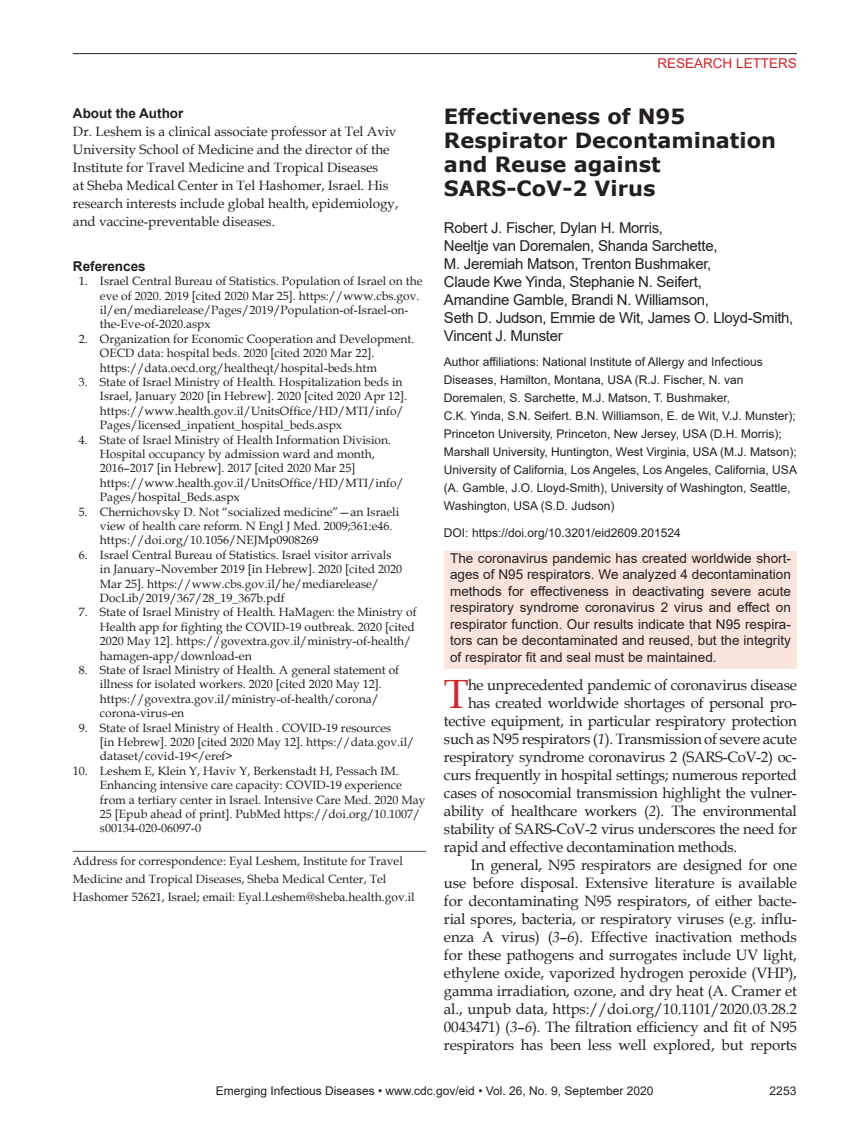
<style>
.page{position:relative;width:851px;height:1134px;background:#fff}
.page>*{position:absolute;margin:0;border:0;box-sizing:border-box;transform-origin:0 0}
.Drop_Cap{font:40.8px "Book Antiqua";color:#d1232a}
.Article_Title{font:700 21px/24px "Verdana";color:#231f20}
.Body_Text{font:15px/18px "Book Antiqua";letter-spacing:-.01em;color:#231f20;text-align:justify}
.Drop_Cap-2{font:15px "Book Antiqua";letter-spacing:-.02em;color:#231f20}
.Authors{font:15px/18px "Arial";letter-spacing:-.02em;color:#231f20}
.Abstract{font:13.5px/16.5px "Arial";color:#231f20;text-align:justify}
.Bio{font:13.5px/18px "Book Antiqua";color:#231f20}
.t1{font:13.5px "Arial";color:#d1232a}
.Acknowledgment_Head{font:700 13.5px "Arial";color:#231f20}
.Ref_Title{font:700 13.5px "Arial";color:#231f20}
.References{font:12px/14.4px "Book Antiqua";color:#231f20}
.Affiliations{font:12px/18px "Arial";color:#231f20}
.Correspondence{font:12px/18px "Book Antiqua";color:#231f20}
.DOI{font:12px "Arial";color:#231f20}
.s1{font-style:italic}
</style>
<div class="page">
<hr style="left:73px;top:53px;width:723px;height:1px;background:#231f20">
<hr style="left:73px;top:851px;width:353px;height:1px;background:#636366">
<div style="left:444px;top:551px;width:352px;height:118px;background:#f9e5dc"></div>
<p class="t1" style="left:657px;top:54px;width:141px">RESEARCH LETTERS</p>
<p class="Article_Title" style="left:444px;top:104px;width:333px">Effectiveness of N95<br>Respirator Decontamination and Reuse against<br>SARS-CoV-2 Virus</p>
<p class="Authors" style="left:444px;top:219px;width:351px">Robert J. Fischer, Dylan H. Morris,<br>Neeltje van Doremalen, Shanda Sarchette,<br>M. Jeremiah Matson, Trenton Bushmaker,<br>Claude Kwe Yinda, Stephanie N. Seifert,<br>Amandine Gamble, Brandi N. Williamson,<br>Seth D. Judson, Emmie de Wit, James O. Lloyd-Smith, Vincent J. Munster</p>
<p class="Affiliations" style="left:444px;top:353px;width:354px">Author affiliations: National Institute of Allergy and Infectious Diseases, Hamilton, Montana, USA (R.J. Fischer, N. van Doremalen, S. Sarchette, M.J. Matson, T. Bushmaker,<br>C.K. Yinda, S.N. Seifert. B.N. Williamson, E. de Wit, V.J. Munster); Princeton University, Princeton, New Jersey, USA (D.H. Morris); Marshall University, Huntington, West Virginia, USA (M.J. Matson); University of California, Los Angeles, Los Angeles, California, USA (A. Gamble, J.O. Lloyd-Smith), University of Washington, Seattle, Washington, USA (S.D. Judson)</p>
<p class="DOI" style="left:444px;top:525px;width:238px">DOI: https://doi.org/10.3201/eid2609.201524</p>
<p class="Acknowledgment_Head" style="left:73px;top:104px;width:112px">About the Author</p>
<p class="Bio" style="left:73px;top:122px;width:327px">Dr. Leshem is a clinical associate professor at Tel Aviv University School of Medicine and the director of the Institute for Travel Medicine and Tropical Diseases<br>at Sheba Medical Center in Tel Hashomer, Israel. His research interests include global health, epidemiology, and vaccine-preventable diseases.</p>
<p class="Ref_Title" style="left:73px;top:257px;width:74px">References</p>
<p class="References" style="left:100px;top:274px;width:324px;text-indent:-21px">1. Israel Central Bureau of Statistics. Population of Israel on the eve of 2020. 2019 [cited 2020 Mar 25]. https://www.cbs.gov. il/en/mediarelease/Pages/2019/Population-of-Israel-on&shy;the-Eve-of-2020.aspx</p>
<p class="References" style="left:100px;top:331px;width:316px;text-indent:-21px">2. Organization for Economic Cooperation and Development.<br>OECD data: hospital beds. 2020 [cited 2020 Mar 22]. https://data.oecd.org/healtheqt/hospital-beds.htm</p>
<p class="References" style="left:100px;top:375px;width:309px;text-indent:-21px">3. State of Israel Ministry of Health. Hospitalization beds in Israel, January 2020 [in Hebrew]. 2020 [cited 2020 Apr 12]. https://www.health.gov.il/UnitsOffice/HD/MTI/info/ Pages/licensed_inpatient_hospital_beds.aspx</p>
<p class="References" style="left:100px;top:432px;width:305px;text-indent:-21px">4. State of Israel Ministry of Health Information Division.<br>Hospital occupancy by admission ward and month, 2016–2017 [in Hebrew]. 2017 [cited 2020 Mar 25] https://www.health.gov.il/UnitsOffice/HD/MTI/info/ Pages/hospital_Beds.aspx</p>
<p class="References" style="left:100px;top:504px;width:301px;text-indent:-21px">5. Chernichovsky D. Not “socialized medicine”—an Israeli view of health care reform. N Engl J Med. 2009;361:e46. https://doi.org/10.1056/NEJMp0908269</p>
<p class="References" style="left:100px;top:547px;width:304px;text-indent:-21px">6. Israel Central Bureau of Statistics. Israel visitor arrivals in January–November 2019 [in Hebrew]. 2020 [cited 2020<br>Mar 25]. https://www.cbs.gov.il/he/mediarelease/ DocLib/2019/367/28_19_367b.pdf</p>
<p class="References" style="left:100px;top:605px;width:318px;text-indent:-21px">7. State of Israel Ministry of Health. HaMagen: the Ministry of Health app for fighting the COVID-19 outbreak. 2020 [cited 2020 May 12]. https://govextra.gov.il/ministry-of-health/ hamagen-app/download-en</p>
<p class="References" style="left:100px;top:663px;width:301px;text-indent:-21px">8. State of Israel Ministry of Health. A general statement of illness for isolated workers. 2020 [cited 2020 May 12]. https://govextra.gov.il/ministry-of-health/corona/ corona-virus-en</p>
<p class="References" style="left:100px;top:720px;width:316px;text-indent:-21px">9. State of Israel Ministry of Health . COVID-19 resources<br>[in Hebrew]. 2020 [cited 2020 May 12]. https://data.gov.il/ dataset/covid-19&lt;/eref&gt;</p>
<p class="References" style="left:100px;top:763px;width:327px;text-indent:-27px">10. Leshem E, Klein Y, Haviv Y, Berkenstadt H, Pessach IM.<br>Enhancing intensive care capacity: COVID-19 experience from a tertiary center in Israel. Intensive Care Med. 2020 May 25 [Epub ahead of print]. PubMed https://doi.org/10.1007/ s00134-020-06097-0</p>
<p class="Correspondence" style="left:73px;top:852px;width:343px">Address for correspondence: Eyal Leshem, Institute for Travel<br>Medicine and Tropical Diseases, Sheba Medical Center, Tel<br>Hashomer 52621, Israel; email: Eyal.Leshem@sheba.health.gov.il</p>
<p class="Abstract" style="left:450px;top:550px;width:342px">The coronavirus pandemic has created worldwide short&shy;ages of N95 respirators. We analyzed 4 decontamination methods for effectiveness in deactivating severe acute respiratory syndrome coronavirus 2 virus and effect on respirator function. Our results indicate that N95 respira&shy;tors can be decontaminated and reused, but the integrity of respirator fit and seal must be maintained.</p>
<p class="Drop_Cap" style="left:444px;top:666px;width:26px">T</p>
<p class="Drop_Cap-2" style="left:468px;top:675px;width:330px">he unprecedented pandemic of coronavirus disease</p>
<p class="Drop_Cap-2" style="left:468px;top:693px;width:330px">has created worldwide shortages of personal pro-</p>
<p class="Drop_Cap-2" style="left:444px;top:711px;width:354px">tective equipment, in particular respiratory protection</p>
<p class="Drop_Cap-2" style="left:444px;top:729px;width:354px">such as N95 respirators (<span class="s1">1</span>). Transmission of severe acute</p>
<p class="Drop_Cap-2" style="left:444px;top:747px;width:354px">respiratory syndrome coronavirus 2 (SARS-CoV-2) oc-</p>
<p class="Drop_Cap-2" style="left:444px;top:765px;width:354px">curs frequently in hospital settings; numerous reported</p>
<p class="Drop_Cap-2" style="left:444px;top:783px;width:354px">cases of nosocomial transmission highlight the vulner-</p>
<p class="Drop_Cap-2" style="left:444px;top:801px;width:354px">ability of healthcare workers (<span class="s1">2</span>). The environmental</p>
<p class="Drop_Cap-2" style="left:444px;top:819px;width:354px">stability of SARS-CoV-2 virus underscores the need for</p>
<p class="Drop_Cap-2" style="left:444px;top:837px;width:295px">rapid and effective decontamination methods.</p>
<p class="Body_Text" style="left:444px;top:856px;width:354px;text-indent:27px">In general, N95 respirators are designed for one use before disposal. Extensive literature is available for decontaminating N95 respirators, of either bacte&shy;rial spores, bacteria, or respiratory viruses (e.g. influ&shy;enza A virus) (<span class="s1">3</span>–<span class="s1">6</span>). Effective inactivation methods for these pathogens and surrogates include UV light, ethylene oxide, vaporized hydrogen peroxide (VHP), gamma irradiation, ozone, and dry heat (A. Cramer et al., unpub data, https://doi.org/10.1101/2020.03.28.2<br>0043471) (<span class="s1">3</span>–<span class="s1">6</span>). The filtration efficiency and fit of N95 respirators has been less well explored, but reports</p>
<p class="Affiliations" style="left:216px;top:1082px;width:439px">Emerging Infectious Diseases • www.cdc.gov/eid • Vol. 26, No. 9, September 2020</p>
<p class="Affiliations" style="left:769px;top:1082px;width:28px">2253</p>
</div>
